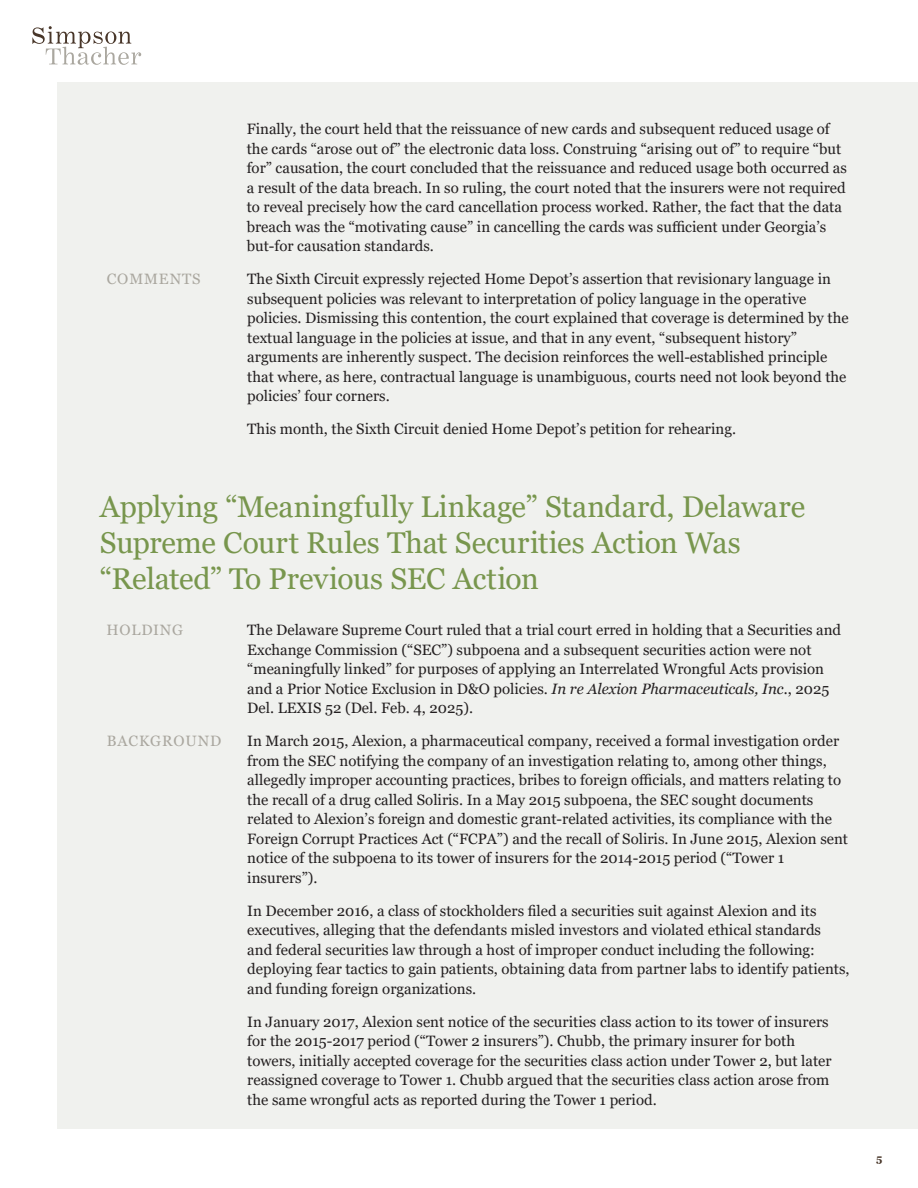
<style>
.page{position:relative;width:918px;height:1188px;background:#fff}
.page>*{position:absolute;margin:0;border:0;box-sizing:border-box;transform-origin:0 0}
.ILA_2023_Title{font:30px/36px "Georgia";letter-spacing:-.005em;color:#78964d}
.Standard_Text{font:15px/19.5px "Georgia";color:#231f20}
.Section_Head{font:15px "Georgia";letter-spacing:.06em;color:#aaa79f}
.GrayAllCaps{font:15px "Georgia";letter-spacing:.06em;color:#aaa79f}
.t1{font:700 10.5px "Georgia";color:#483629}
.s1{font-style:italic}
</style>
<div class="page">
<svg style="left:32px;top:26px;width:109px;height:39px"></svg>
<div style="left:57px;top:82px;width:861px;height:1047px;background:#f0f1ee"></div>
<p class="Standard_Text" style="left:247px;top:120px;width:602px">Finally, the court held that the reissuance of new cards and subsequent reduced usage of the cards “arose out of” the electronic data loss. Construing “arising out of” to require “but for” causation, the court concluded that the reissuance and reduced usage both occurred as a result of the data breach. In so ruling, the court noted that the insurers were not required to reveal precisely how the card cancellation process worked. Rather, the fact that the data breach was the “motivating cause” in cancelling the cards was sufficient under Georgia’s but-for causation standards.</p>
<p class="GrayAllCaps" style="left:107px;top:270px;width:95px">COMMENTS</p>
<p class="Standard_Text" style="left:247px;top:270px;width:603px">The Sixth Circuit expressly rejected Home Depot’s assertion that revisionary language in subsequent policies was relevant to interpretation of policy language in the operative policies. Dismissing this contention, the court explained that coverage is determined by the textual language in the policies at issue, and that in any event, “subsequent history” arguments are inherently suspect. The decision reinforces the well-established principle that where, as here, contractual language is unambiguous, courts need not look beyond the policies’ four corners.</p>
<p class="Standard_Text" style="left:247px;top:420px;width:490px">This month, the Sixth Circuit denied Home Depot’s petition for rehearing.</p>
<p class="ILA_2023_Title" style="left:100px;top:489px;width:707px">Applying “Meaningfully Linkage” Standard, Delaware<br>Supreme Court Rules That Securities Action Was “Related” To Previous SEC Action</p>
<p class="Section_Head" style="left:107px;top:621px;width:78px">HOLDING</p>
<p class="Standard_Text" style="left:247px;top:621px;width:595px">The Delaware Supreme Court ruled that a trial court erred in holding that a Securities and Exchange Commission (“SEC”) subpoena and a subsequent securities action were not “meaningfully linked” for purposes of applying an Interrelated Wrongful Acts provision and a Prior Notice Exclusion in D&amp;O policies. <span class="s1">In re Alexion Pharmaceuticals, Inc.</span>, 2025<br>Del. LEXIS 52 (Del. Feb. 4, 2025).</p>
<p class="Section_Head" style="left:107px;top:732px;width:116px">BACKGROUND</p>
<p class="Standard_Text" style="left:247px;top:732px;width:602px">In March 2015, Alexion, a pharmaceutical company, received a formal investigation order from the SEC notifying the company of an investigation relating to, among other things, allegedly improper accounting practices, bribes to foreign officials, and matters relating to the recall of a drug called Soliris. In a May 2015 subpoena, the SEC sought documents related to Alexion’s foreign and domestic grant-related activities, its compliance with the Foreign Corrupt Practices Act (“FCPA”) and the recall of Soliris. In June 2015, Alexion sent notice of the subpoena to its tower of insurers for the 2014-2015 period (“Tower 1 insurers”).</p>
<p class="Standard_Text" style="left:247px;top:901px;width:604px">In December 2016, a class of stockholders filed a securities suit against Alexion and its executives, alleging that the defendants misled investors and violated ethical standards and federal securities law through a host of improper conduct including the following: deploying fear tactics to gain patients, obtaining data from partner labs to identify patients, and funding foreign organizations.</p>
<p class="Standard_Text" style="left:247px;top:1012px;width:586px">In January 2017, Alexion sent notice of the securities class action to its tower of insurers for the 2015-2017 period (“Tower 2 insurers”). Chubb, the primary insurer for both towers, initially accepted coverage for the securities class action under Tower 2, but later reassigned coverage to Tower 1. Chubb argued that the securities class action arose from the same wrongful acts as reported during the Tower 1 period.</p>
<p class="t1" style="left:876px;top:1152px;width:8px">5</p>
</div>
